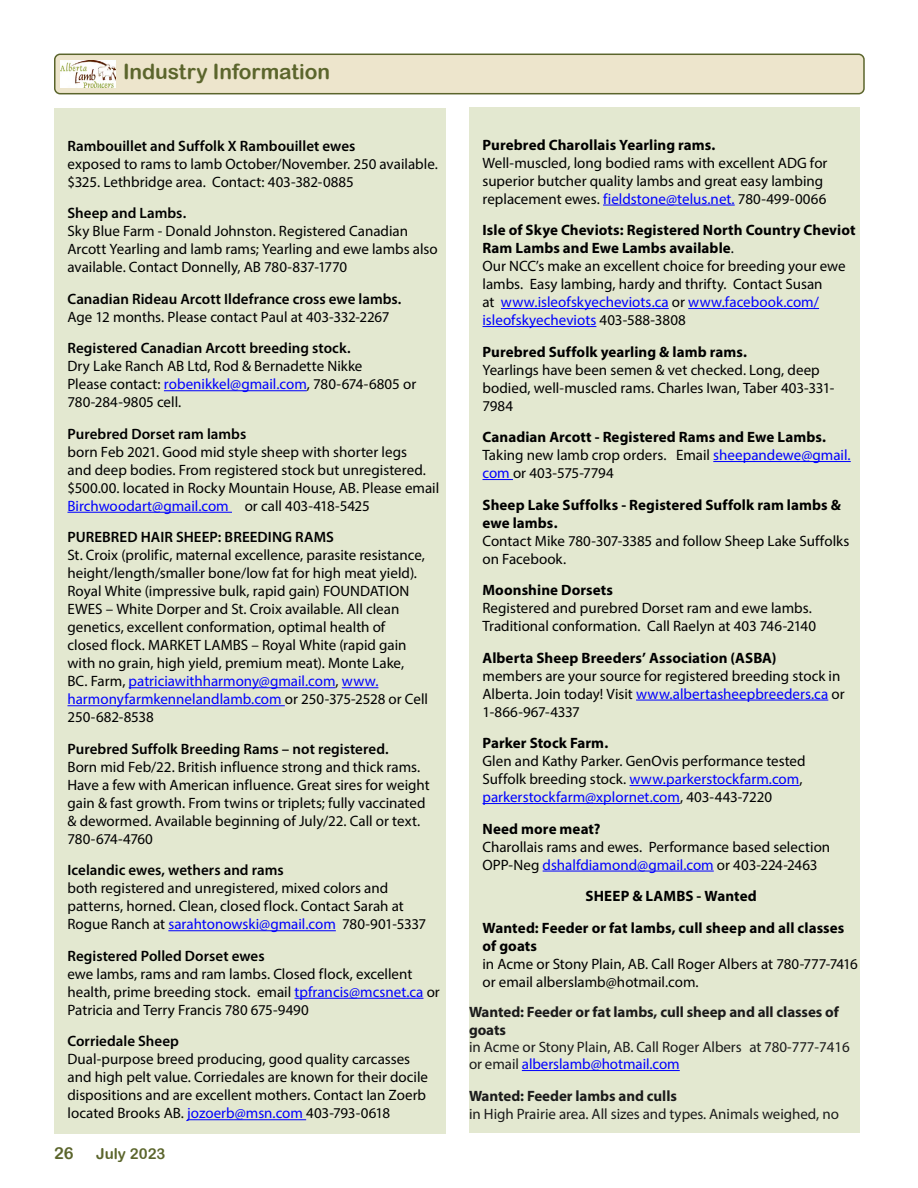
<style>
.page{position:relative;width:918px;height:1188px;background:#fff}
.page>*{position:absolute;margin:0;border:0;box-sizing:border-box;transform-origin:0 0}
.t1{font:21px "Arial Rounded MT Bold";letter-spacing:-.005em;color:#5b652c}
.t2{font:16.5px "Arial Rounded MT Bold";color:#5b652c}
.t3{font:15px/18px "Myriad Pro";color:#000}
.t4{font:600 15px "Myriad Pro";color:#000}
.t5{font:700 15px/18px "Myriad Pro";letter-spacing:.005em;color:#000}
.t6{font:15px/17.2px "Myriad Pro";letter-spacing:-.005em;color:#1b1b1b}
.t7{font:700 15px/17.2px "Myriad Pro";letter-spacing:-.005em;color:#1b1b1b}
.t8{font:15px "Arial Rounded MT Bold";color:#5b652c}
.s1{color:#00f}
.s2{font-weight:700}
</style>
<div class="page">
<div style="left:55px;top:54px;width:809px;height:40px;background:#ede5cc;border-radius:5px"></div>
<div style="left:54px;top:54px;width:811px;height:40px;border:2px solid #5b652c;border-radius:5px"></div>
<img style="left:61px;top:61px;width:55px;height:26px">
<div style="left:469px;top:107px;width:391px;height:1026px;background:#e3e8d0"></div>
<hr style="left:603px;top:205px;width:132px;height:1px;background:#00f">
<hr style="left:501px;top:308px;width:168px;height:1px;background:#00f">
<hr style="left:688px;top:308px;width:131px;height:1px;background:#00f">
<hr style="left:483px;top:326px;width:113px;height:1px;background:#00f">
<hr style="left:713px;top:461px;width:138px;height:1px;background:#00f">
<hr style="left:483px;top:479px;width:30px;height:1px;background:#00f">
<hr style="left:636px;top:700px;width:192px;height:1px;background:#00f">
<hr style="left:629px;top:785px;width:170px;height:1px;background:#00f">
<hr style="left:483px;top:803px;width:197px;height:1px;background:#00f">
<hr style="left:543px;top:871px;width:171px;height:1px;background:#00f">
<hr style="left:522px;top:1070px;width:158px;height:1px;background:#00f">
<div style="left:54px;top:108px;width:392px;height:1026px;background:#e3e8d0"></div>
<hr style="left:164px;top:390px;width:143px;height:1px;background:#00f">
<hr style="left:68px;top:512px;width:164px;height:1px;background:#00f">
<hr style="left:129px;top:687px;width:207px;height:1px;background:#00f">
<hr style="left:342px;top:687px;width:36px;height:1px;background:#00f">
<hr style="left:68px;top:705px;width:217px;height:1px;background:#00f">
<hr style="left:168px;top:930px;width:168px;height:1px;background:#00f">
<hr style="left:295px;top:998px;width:129px;height:1px;background:#00f">
<hr style="left:187px;top:1119px;width:119px;height:1px;background:#00f">
<h1 class="t1" style="left:123px;top:59px;width:209px">Industry Information</h1>
<p class="t4" style="left:68px;top:136px;width:289px">Rambouillet and Suffolk X Rambouillet ewes</p>
<p class="t3" style="left:68px;top:154px;width:372px">exposed to rams to lamb October/November. 250 available. $325. Lethbridge area. Contact: 403-382-0885</p>
<p class="t4" style="left:68px;top:204px;width:120px">Sheep and Lambs.</p>
<p class="t3" style="left:68px;top:222px;width:372px">Sky Blue Farm - Donald Johnston. Registered Canadian<br>Arcott Yearling and lamb rams; Yearling and ewe lambs also available. Contact Donnelly, AB 780-837-1770</p>
<p class="t4" style="left:68px;top:289px;width:336px">Canadian Rideau Arcott Ildefrance cross ewe lambs.</p>
<p class="t3" style="left:68px;top:307px;width:323px">Age 12 months. Please contact Paul at 403-332-2267</p>
<p class="t4" style="left:68px;top:339px;width:285px">Registered Canadian Arcott breeding stock.</p>
<p class="t3" style="left:68px;top:357px;width:350px">Dry Lake Ranch AB Ltd, Rod &amp; Bernadette Nikke<br>Please contact: <span class="s1">robenikkel@gmail.com</span>, 780-674-6805 or<br>780-284-9805 cell.</p>
<p class="t4" style="left:68px;top:424px;width:180px">Purebred Dorset ram lambs</p>
<p class="t3" style="left:68px;top:442px;width:373px">born Feb 2021. Good mid style sheep with shorter legs<br>and deep bodies. From registered stock but unregistered. $500.00. located in Rocky Mountain House, AB. Please email <span class="s1">Birchwoodart@gmail.com</span> or call 403-418-5425</p>
<p class="t4" style="left:68px;top:528px;width:268px">PUREBRED HAIR SHEEP: BREEDING RAMS</p>
<p class="t3" style="left:68px;top:546px;width:362px">St. Croix (prolific, maternal excellence, parasite resistance, height/length/smaller bone/low fat for high meat yield).<br>Royal White (impressive bulk, rapid gain) FOUNDATION EWES – White Dorper and St. Croix available. All clean genetics, excellent conformation, optimal health of closed flock. MARKET LAMBS – Royal White (rapid gain with no grain, high yield, premium meat). Monte Lake, BC. Farm, <span class="s1">patriciawithharmony@gmail.com</span>, <span class="s1">www. harmonyfarmkennelandlamb.com</span> or 250-375-2528 or Cell 250-682-8538</p>
<p class="t4" style="left:68px;top:739px;width:323px">Purebred Suffolk Breeding Rams – not registered.</p>
<p class="t3" style="left:68px;top:757px;width:364px">Born mid Feb/22. British influence strong and thick rams.<br>Have a few with American influence. Great sires for weight gain &amp; fast growth. From twins or triplets; fully vaccinated &amp; dewormed. Available beginning of July/22. Call or text.<br>780-674-4760</p>
<p class="t4" style="left:68px;top:861px;width:218px">Icelandic ewes, wethers and rams</p>
<p class="t3" style="left:68px;top:879px;width:360px">both registered and unregistered, mixed colors and patterns, horned. Clean, closed flock. Contact Sarah at<br>Rogue Ranch at <span class="s1">sarahtonowski@gmail.com</span> 780-901-5337</p>
<p class="t4" style="left:68px;top:946px;width:199px">Registered Polled Dorset ewes</p>
<p class="t3" style="left:68px;top:964px;width:374px">ewe lambs, rams and ram lambs. Closed flock, excellent health, prime breeding stock. email <span class="s1">tpfrancis@mcsnet.ca</span> or<br>Patricia and Terry Francis 780 675-9490</p>
<p class="t4" style="left:68px;top:1032px;width:113px">Corriedale Sheep</p>
<p class="t3" style="left:68px;top:1050px;width:362px">Dual-purpose breed producing, good quality carcasses and high pelt value. Corriedales are known for their docile dispositions and are excellent mothers. Contact Ian Zoerb located Brooks AB. <span class="s1">jozoerb@msn.com</span> 403-793-0618</p>
<p class="t2" style="left:54px;top:1143px;width:21px">26</p>
<p class="t8" style="left:96px;top:1145px;width:71px">July 2023</p>
<p class="t5" style="left:483px;top:135px;width:235px">Purebred Charollais Yearling rams.</p>
<p class="t3" style="left:483px;top:153px;width:347px">Well-muscled, long bodied rams with excellent ADG for superior butcher quality lambs and great easy lambing replacement ewes. <span class="s1">fieldstone@telus.net.</span> 780-499-0066</p>
<p class="t3" style="left:483px;top:221px;width:375px"><span class="s2">Isle of Skye Cheviots: Registered North Country Cheviot Ram Lambs and Ewe Lambs available</span>.<br>Our NCC’s make an excellent choice for breeding your ewe lambs. Easy lambing, hardy and thrifty. Contact Susan<br>at <span class="s1">www.isleofskyecheviots.ca</span> or <span class="s1">www.facebook.com/ isleofskyecheviots</span> 403-588-3808</p>
<p class="t5" style="left:483px;top:342px;width:266px">Purebred Suffolk yearling &amp; lamb rams.</p>
<p class="t3" style="left:483px;top:360px;width:353px">Yearlings have been semen &amp; vet checked. Long, deep bodied, well-muscled rams. Charles Iwan, Taber 403-331-<br>7984</p>
<p class="t3" style="left:483px;top:428px;width:370px"><span class="s2">Canadian Arcott - Registered Rams and Ewe Lambs.<br></span>Taking new lamb crop orders. Email <span class="s1">sheepandewe@gmail. com</span> or 403-575-7794</p>
<p class="t5" style="left:483px;top:495px;width:360px">Sheep Lake Suffolks - Registered Suffolk ram lambs &amp; ewe lambs.</p>
<p class="t3" style="left:483px;top:531px;width:369px">Contact Mike 780-307-3385 and follow Sheep Lake Suffolks on Facebook.</p>
<p class="t5" style="left:483px;top:581px;width:132px">Moonshine Dorsets</p>
<p class="t3" style="left:483px;top:599px;width:335px">Registered and purebred Dorset ram and ewe lambs.<br>Traditional conformation. Call Raelyn at 403 746-2140</p>
<p class="t5" style="left:483px;top:648px;width:296px">Alberta Sheep Breeders’ Association (ASBA)</p>
<p class="t3" style="left:483px;top:666px;width:364px">members are your source for registered breeding stock in<br>Alberta. Join today! Visit <span class="s1">www.albertasheepbreeders.ca</span> or<br>1-866-967-4337</p>
<p class="t5" style="left:483px;top:734px;width:127px">Parker Stock Farm.</p>
<p class="t3" style="left:483px;top:752px;width:325px">Glen and Kathy Parker. GenOvis performance tested<br>Suffolk breeding stock. <span class="s1">www.parkerstockfarm.com</span>, <span class="s1">parkerstockfarm@xplornet.com</span>, 403-443-7220</p>
<p class="t5" style="left:483px;top:819px;width:119px">Need more meat?</p>
<p class="t3" style="left:483px;top:837px;width:349px">Charollais rams and ewes. Performance based selection<br>OPP-Neg <span class="s1">dshalfdiamond@gmail.com</span> or 403-224-2463</p>
<p class="t5" style="left:483px;top:880px;width:363px;line-height:31.5px;text-indent:103px">SHEEP &amp; LAMBS - Wanted<br>Wanted: Feeder or fat lambs, cull sheep and all classes</p>
<p class="t5" style="left:483px;top:936px;width:56px">of goats</p>
<p class="t3" style="left:483px;top:954px;width:377px">in Acme or Stony Plain, AB. Call Roger Albers at 780-777-7416 or email alberslamb@hotmail.com.</p>
<p class="t7" style="left:469px;top:1003px;width:372px">Wanted: Feeder or fat lambs, cull sheep and all classes of goats</p>
<p class="t6" style="left:469px;top:1038px;width:382px">in Acme or Stony Plain, AB. Call Roger Albers at 780-777-7416 or email <span class="s1">alberslamb@hotmail.com</span></p>
<p class="t7" style="left:469px;top:1087px;width:209px">Wanted: Feeder lambs and culls</p>
<p class="t6" style="left:469px;top:1105px;width:371px">in High Prairie area. All sizes and types. Animals weighed, no</p>
</div>
